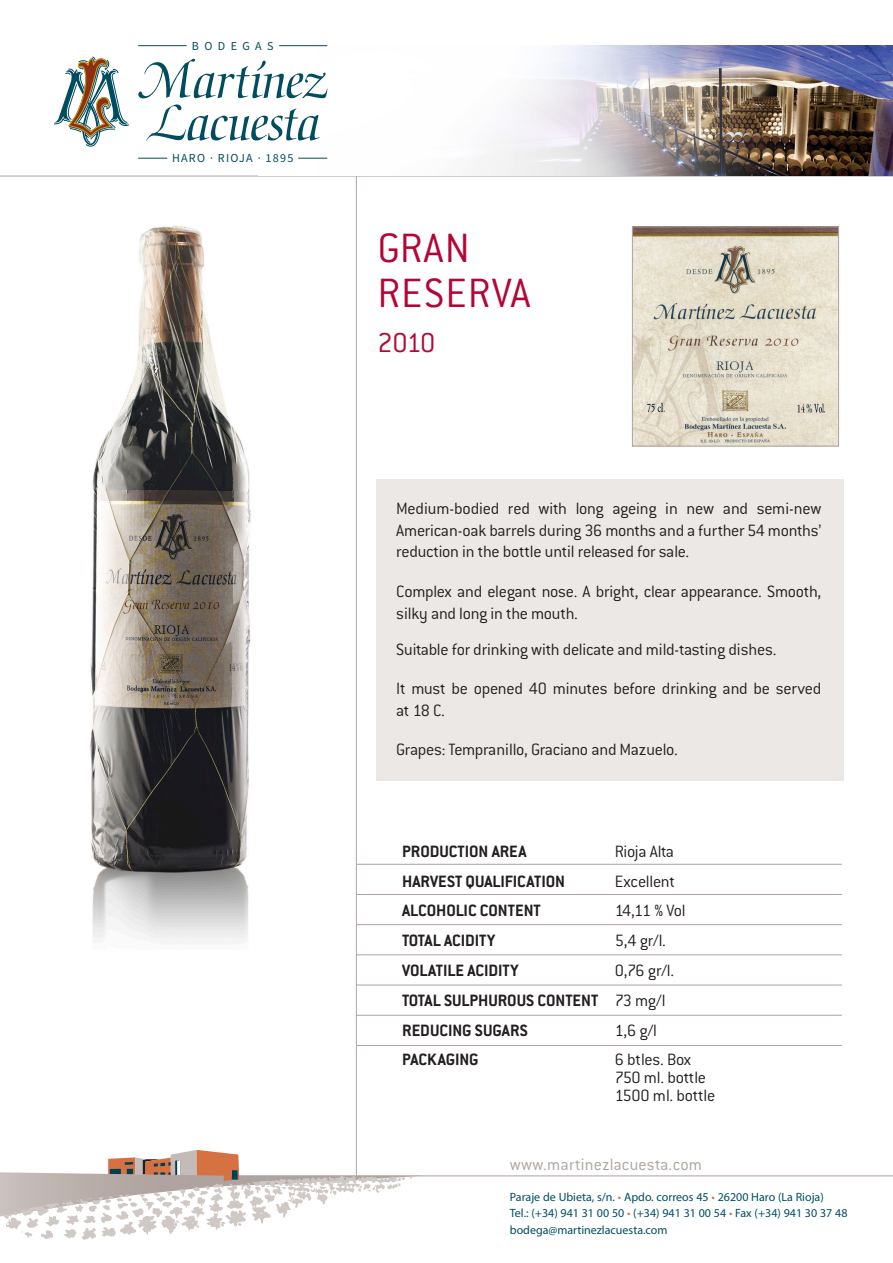
<style>
.page{position:relative;width:893px;height:1263px;background:#fff}
.page>*{position:absolute;margin:0;border:0;box-sizing:border-box;transform-origin:0 0}
.titu_99{font:300 45px "Conduit ITC Std";letter-spacing:.02em;color:#b50536}
.titu_99-2{font:300 30px "Conduit ITC Std";color:#b50536}
.t1{font:300 18px/21.6px "Conduit ITC";letter-spacing:-.015em;color:#231f20}
.t2{font:700 18px "Conduit ITC";color:#231f20}
.titu_99-3{font:300 18px "Conduit ITC Std";letter-spacing:.005em;color:#afa39f}
.t3{font:12.15px "Source Sans Pro";letter-spacing:.1em;color:#004d5f}
.t4{font:12.15px "Source Sans Pro";letter-spacing:.445em;color:#004d5f}
.t5{font:12px "Myriad Pro";color:#004d5f}
.s1{color:#d67142}
</style>
<div class="page">
<img style="left:90px;top:225px;width:161px;height:714px">
<div style="left:376px;top:479px;width:467px;height:301px;background:#ebe8e6"></div>
<hr style="left:0;top:1175px;width:893px;height:1px;background:#afa39f">
<svg style="left:108px;top:1150px;width:315px;height:27px"></svg>
<img style="left:0;top:1169px;width:421px;height:71px">
<hr style="left:356px;top:176px;width:1px;height:1000px;background:#afa39f">
<hr style="left:356px;top:864px;width:486px;height:1px;background:#afa39f">
<hr style="left:356px;top:894px;width:486px;height:1px;background:#afa39f">
<hr style="left:356px;top:924px;width:486px;height:1px;background:#afa39f">
<hr style="left:356px;top:954px;width:486px;height:1px;background:#afa39f">
<hr style="left:356px;top:985px;width:486px;height:1px;background:#afa39f">
<hr style="left:356px;top:1015px;width:486px;height:1px;background:#afa39f">
<hr style="left:356px;top:1045px;width:486px;height:1px;background:#afa39f">
<hr style="left:0;top:176px;width:893px;height:1px;background:#afa39f">
<img style="left:634px;top:228px;width:203px;height:216px">
<div style="left:632px;top:226px;width:207px;height:220px;border:1px solid #afa39f"></div>
<img style="left:263px;top:46px;width:630px;height:130px">
<svg style="left:138px;top:59px;width:189px;height:39px"></svg>
<svg style="left:146px;top:104px;width:174px;height:37px"></svg>
<svg style="left:138px;top:158px;width:29px;height:1px"></svg>
<hr style="left:138px;top:45px;width:49px;height:1px;background:#004d5f">
<svg style="left:298px;top:158px;width:29px;height:1px"></svg>
<hr style="left:279px;top:45px;width:48px;height:1px;background:#004d5f">
<svg style="left:54px;top:57px;width:75px;height:90px"></svg>
<p class="t4" style="left:192px;top:38px;width:83px">BODEGAS</p>
<p class="t3" style="left:172px;top:151px;width:123px">HARO · RIOJA · 1895</p>
<p class="titu_99" style="left:377px;top:221px;width:94px">GRAN</p>
<p class="titu_99" style="left:377px;top:266px;width:155px">RESERVA</p>
<p class="titu_99-2" style="left:377px;top:325px;width:60px">2010</p>
<p class="t1" style="left:396px;top:498px;width:427px;text-align:justify">Medium-bodied red with long ageing in new and semi-new American-oak barrels during 36 months and a further 54 months’ reduction in the bottle until released for sale.</p>
<p class="t1" style="left:396px;top:580px;width:427px">Complex and elegant nose. A bright, clear appearance. Smooth, silky and long in the mouth.</p>
<p class="t1" style="left:396px;top:638px;width:382px">Suitable for drinking with delicate and mild-tasting dishes.</p>
<p class="t1" style="left:396px;top:678px;width:427px">It must be opened 40 minutes before drinking and be served at 18 C.</p>
<p class="t1" style="left:396px;top:739px;width:283px">Grapes: Tempranillo, Graciano and Mazuelo.</p>
<p class="t2" style="left:402px;top:841px;width:126px">PRODUCTION AREA</p>
<p class="t1" style="left:615px;top:840px;width:61px">Rioja Alta</p>
<p class="t2" style="left:402px;top:870px;width:164px">HARVEST QUALIFICATION</p>
<p class="t1" style="left:615px;top:870px;width:62px">Excellent</p>
<p class="t2" style="left:402px;top:900px;width:140px">ALCOHOLIC CONTENT</p>
<p class="t1" style="left:615px;top:900px;width:72px">14,11 % Vol</p>
<p class="t2" style="left:402px;top:930px;width:95px">TOTAL ACIDITY</p>
<p class="t1" style="left:615px;top:930px;width:53px">5,4 gr/l.</p>
<p class="t2" style="left:402px;top:960px;width:118px">VOLATILE ACIDITY</p>
<p class="t1" style="left:615px;top:960px;width:61px">0,76 gr/l.</p>
<p class="t2" style="left:402px;top:990px;width:198px">TOTAL SULPHUROUS CONTENT</p>
<p class="t1" style="left:615px;top:989px;width:52px">73 mg/l</p>
<p class="t2" style="left:402px;top:1019px;width:127px">REDUCING SUGARS</p>
<p class="t1" style="left:615px;top:1019px;width:44px">1,6 g/l</p>
<p class="t2" style="left:402px;top:1049px;width:78px">PACKAGING</p>
<p class="t1" style="left:615px;top:1049px;width:78px">6 btles. Box</p>
<p class="t1" style="left:615px;top:1067px;width:93px">750 ml. bottle</p>
<p class="t1" style="left:615px;top:1085px;width:102px">1500 ml. bottle</p>
<p class="titu_99-3" style="left:510px;top:1154px;width:194px">www.martinezlacuesta.com</p>
<p class="t5" style="left:510px;top:1189px;width:315px">Paraje de Ubieta, s/n. <span class="s1">•</span> Apdo. correos 45 <span class="s1">•</span> 26200 Haro (La Rioja)</p>
<p class="t5" style="left:510px;top:1205px;width:339px">Tel.: (+34) 941 31 00 50 <span class="s1">•</span> (+34) 941 31 00 54 <span class="s1">•</span> Fax (+34) 941 30 37 48</p>
<p class="t5" style="left:510px;top:1222px;width:159px">bodega@martinezlacuesta.com</p>
</div>
